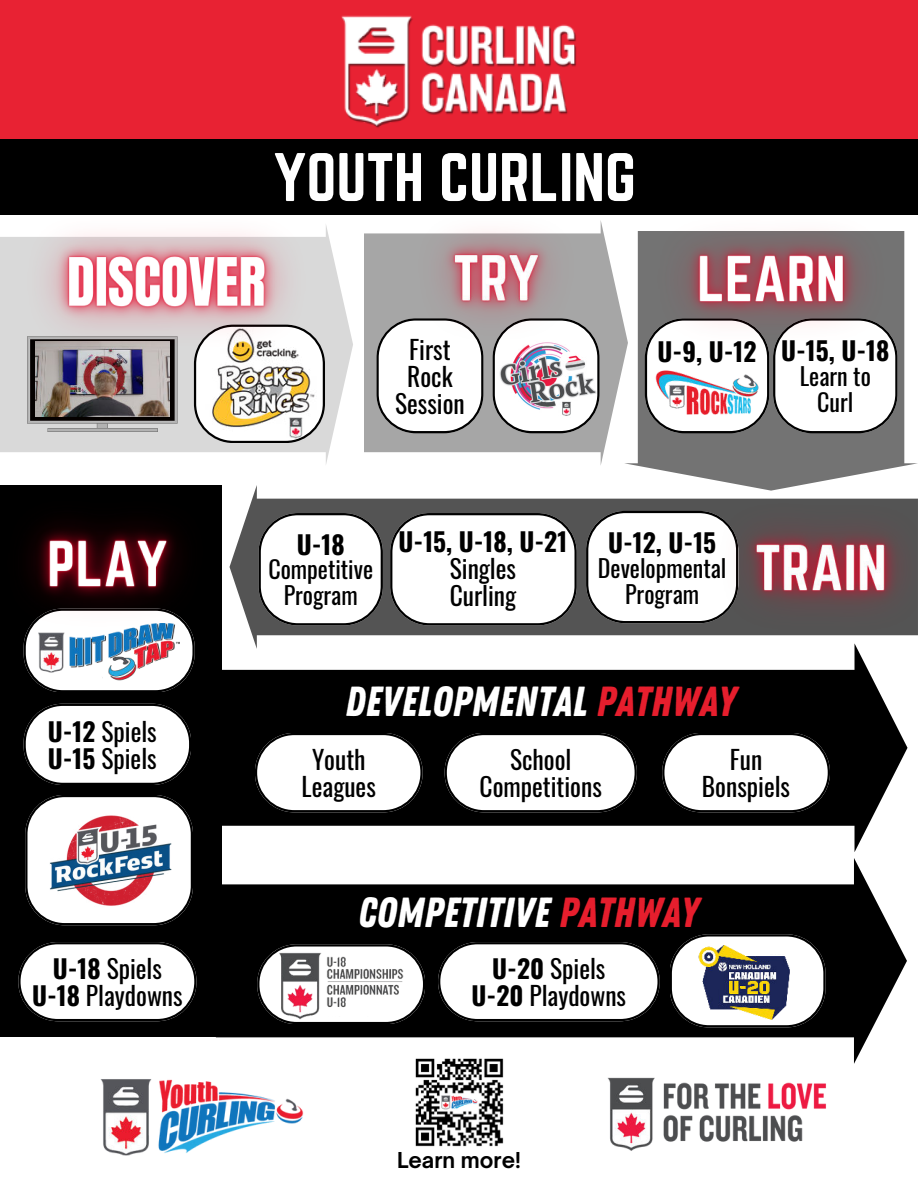
<style>
.page{position:relative;width:918px;height:1188px;background:#fff}
.page>*{position:absolute;margin:0;border:0;box-sizing:border-box;transform-origin:0 0}
.t1{font:60px "Norwester";color:#fff}
.t2{font:42px "Zing Rust Base";color:#fff}
.t3{font:25.5px/27px "Oswald";color:#000;text-align:center}
.t4{font:700 25.5px "Oswald";color:#000}
.t5{font:24px/25.8px "Oswald";color:#000;text-align:center}
.t6{font:700 21px "Open Sauce One";color:#000}
.s1{font-weight:700}
.s2{color:#e61e2d}
</style>
<div class="page">
<div style="left:0;top:0;width:918px;height:143px;background:#e82233"></div>
<img style="left:341px;top:15px;width:235px;height:113px">
<div style="left:0;top:140px;width:918px;height:75px;background:#000"></div>
<svg style="left:0;top:296px;width:353px;height:168px;fill:#d9d9d9"></svg>
<svg style="left:194px;top:401px;width:131px;height:42px"></svg>
<img style="left:206px;top:401px;width:115px;height:40px">
<div style="left:0;top:485px;width:222px;height:552px;background:#000"></div>
<svg style="left:25px;top:795px;width:168px;height:130px"></svg>
<svg style="left:29px;top:673px;width:161px;height:19px"></svg>
<svg style="left:222px;top:669px;width:686px;height:183px;fill:#000"></svg>
<svg style="left:364px;top:233px;width:257px;height:232px;fill:#a6a6a6"></svg>
<svg style="left:376px;top:389px;width:107px;height:44px"></svg>
<svg style="left:244px;top:485px;width:435px;height:164px;fill:#545454"></svg>
<svg style="left:586px;top:511px;width:93px;height:112px"></svg>
<img style="left:46px;top:813px;width:130px;height:95px">
<svg style="left:216px;top:858px;width:691px;height:206px;fill:#000"></svg>
<svg style="left:257px;top:944px;width:168px;height:80px"></svg>
<svg style="left:670px;top:934px;width:156px;height:93px"></svg>
<div style="left:757px;top:942px;width:38px;height:12px;background:#fff;border-radius:6px"></div>
<svg style="left:624px;top:389px;width:281px;height:102px;fill:#737373"></svg>
<svg style="left:645px;top:389px;width:253px;height:44px"></svg>
<svg style="left:390px;top:513px;width:187px;height:112px"></svg>
<svg style="left:259px;top:513px;width:124px;height:112px"></svg>
<svg style="left:662px;top:733px;width:168px;height:79px"></svg>
<svg style="left:255px;top:733px;width:168px;height:79px"></svg>
<svg style="left:445px;top:733px;width:192px;height:79px"></svg>
<svg style="left:24px;top:704px;width:167px;height:81px;background:#d6d6d6"></svg>
<svg style="left:18px;top:942px;width:178px;height:79px;background:#d6d6d6"></svg>
<svg style="left:438px;top:942px;width:222px;height:79px"></svg>
<svg style="left:47px;top:429px;width:111px;height:3px"></svg>
<svg style="left:27px;top:401px;width:151px;height:28px;background:#807e7d"></svg>
<img style="left:100px;top:1079px;width:204px;height:77px">
<img style="left:607px;top:1077px;width:219px;height:74px">
<svg style="left:493px;top:421px;width:107px;height:12px"></svg>
<img style="left:36px;top:401px;width:133px;height:15px">
<img style="left:413px;top:1057px;width:91px;height:90px">
<img style="left:493px;top:389px;width:111px;height:32px">
<img style="left:376px;top:220px;width:240px;height:169px">
<img style="left:621px;top:231px;width:284px;height:158px">
<img style="left:0;top:453px;width:244px;height:220px">
<img style="left:0;top:225px;width:342px;height:176px">
<img style="left:679px;top:458px;width:239px;height:220px">
<img style="left:652px;top:366px;width:110px;height:53px">
<p class="t3" style="left:48px;top:716px;width:111px;text-align:left"><span class="s1">U-12</span> Spiels<br><span class="s1">U-15</span> Spiels</p>
<p class="t3" style="left:32px;top:953px;width:152px"><span class="s1">U-18</span> Spiels<br><span class="s1">U-18</span> Playdowns</p>
<h1 class="t1" style="left:274px;top:149px;width:364px">YOUTH CURLING</h1>
<p class="t3" style="left:395px;top:334px;width:71px">First<br>Rock<br>Session</p>
<p class="t4" style="left:658px;top:338px;width:100px">U-9, U-12</p>
<p class="t4" style="left:781px;top:338px;width:110px">U-15, U-18</p>
<p class="t5" style="left:800px;top:361px;width:73px">Learn to<br>Curl</p>
<p class="t4" style="left:297px;top:531px;width:50px">U-18</p>
<p class="t5" style="left:268px;top:554px;width:106px">Competitive<br>Program</p>
<p class="t4" style="left:399px;top:528px;width:170px">U-15, U-18, U-21</p>
<p class="t3" style="left:450px;top:553px;width:68px;text-align:left">Singles<br>Curling</p>
<p class="t4" style="left:608px;top:530px;width:110px">U-12, U-15</p>
<p class="t5" style="left:598px;top:553px;width:130px">Developmental<br>Program</p>
<h2 class="t2" style="left:345px;top:677px;width:392px">DEVELOPMENTAL <span class="s2">PATHWAY</span></h2>
<p class="t3" style="left:302px;top:744px;width:76px">Youth<br>Leagues</p>
<p class="t3" style="left:480px;top:744px;width:124px">School<br>Competitions</p>
<p class="t3" style="left:702px;top:744px;width:90px">Fun<br>Bonspiels</p>
<h2 class="t2" style="left:358px;top:888px;width:342px">COMPETITIVE <span class="s2">PATHWAY</span></h2>
<p class="t3" style="left:472px;top:953px;width:156px"><span class="s1">U-20</span> Spiels<br><span class="s1">U-20</span> Playdowns</p>
<p class="t6" style="left:397px;top:1146px;width:125px">Learn more!</p>
</div>
